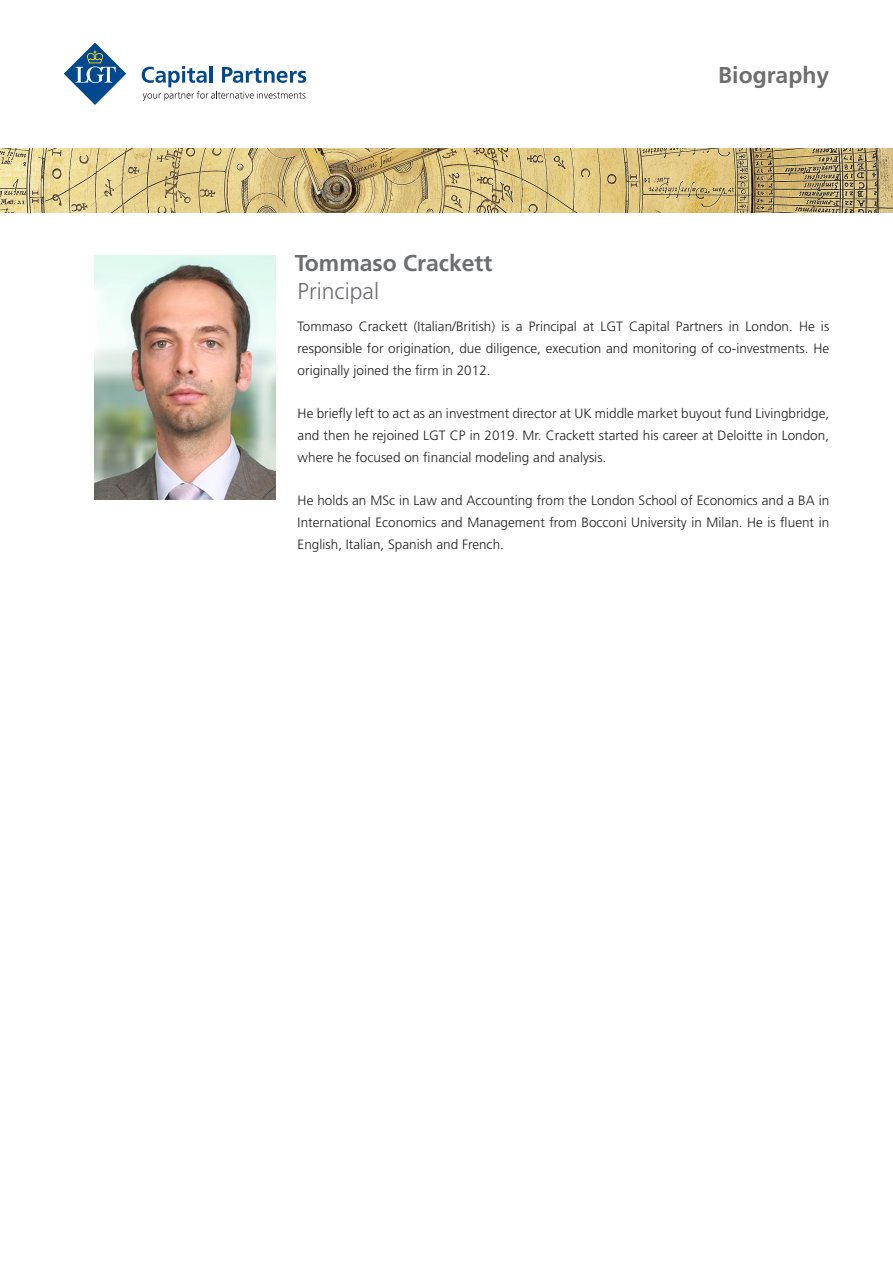
<style>
.page{position:relative;width:893px;height:1263px;background:#fff}
.page>*{position:absolute;margin:0;border:0;box-sizing:border-box;transform-origin:0 0}
.t1{font:700 22.95px "Frutiger LT Std";color:#6c6d70}
.Header_1{font:700 22.95px "Frutiger LT Std";color:#6e6e6e}
.t2{font:300 22.95px "Frutiger LT Std";color:#6c6d70}
.Fliesstext{font:300 13.5px/21.8px "Frutiger LT Std";color:#231f20;text-align:justify}
</style>
<div class="page">
<svg style="left:64px;top:43px;width:62px;height:62px"></svg>
<svg style="left:142px;top:66px;width:164px;height:35px"></svg>
<img style="left:0;top:149px;width:893px;height:64px">
<img style="left:95px;top:255px;width:181px;height:244px">
<p class="t1" style="left:295px;top:250px;width:199px">Tommaso Crackett</p>
<p class="t2" style="left:298px;top:278px;width:83px">Principal</p>
<p class="Header_1" style="left:718px;top:62px;width:112px">Biography</p>
<p class="Fliesstext" style="left:298px;top:316px;width:533px">Tommaso Crackett (Italian/British) is a Principal at LGT Capital Partners in London. He is responsible for origination, due diligence, execution and monitoring of co-investments. He originally joined the firm in 2012.</p>
<p class="Fliesstext" style="left:298px;top:403px;width:533px">He briefly left to act as an investment director at UK middle market buyout fund Livingbridge, and then he rejoined LGT CP in 2019. Mr. Crackett started his career at Deloitte in London, where he focused on financial modeling and analysis.</p>
<p class="Fliesstext" style="left:298px;top:490px;width:533px">He holds an MSc in Law and Accounting from the London School of Economics and a BA in International Economics and Management from Bocconi University in Milan. He is fluent in English, Italian, Spanish and French.</p>
</div>
